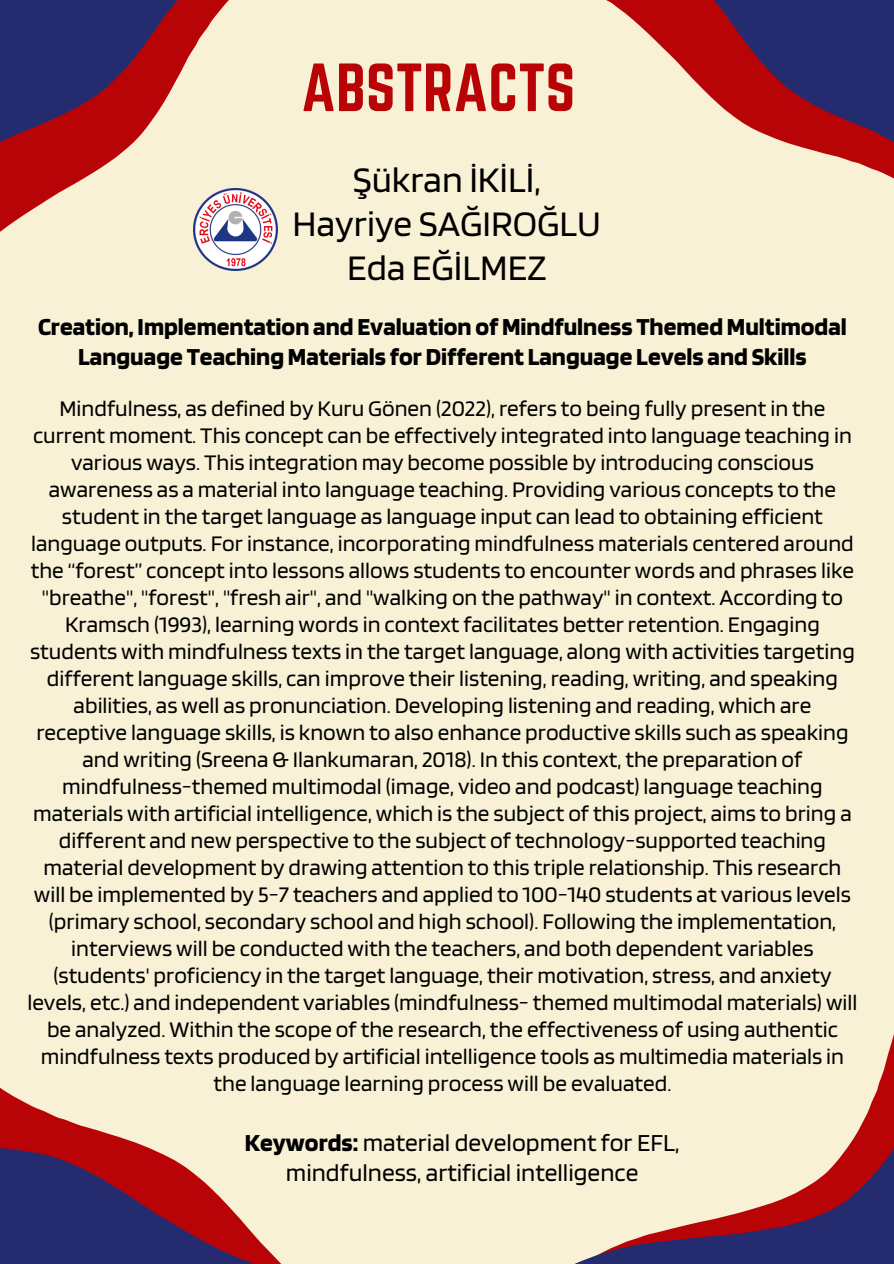
<style>
.page{position:relative;width:894px;height:1264px;background:#fff}
.page>*{position:absolute;margin:0;border:0;box-sizing:border-box;transform-origin:0 0}
.t1{font:59.55px "Norwester";color:#b80407}
.t2{font:37.5px/43.8px "Blinker";color:#000;text-align:center}
.t3{font:700 25.5px/30.3px "Blinker";color:#000;text-align:center}
.t4{font:25.5px "Blinker";color:#000}
.t5{font:23.25px/27px "Blinker";color:#000;text-align:center}
.s1{font-weight:700}
</style>
<div class="page">
<div style="left:0;top:0;width:893px;height:1263px;background:#f8f1d6"></div>
<svg style="left:0;top:1087px;width:281px;height:176px"></svg>
<svg style="left:0;top:0;width:278px;height:271px"></svg>
<svg style="left:606px;top:0;width:287px;height:178px"></svg>
<svg style="left:577px;top:1038px;width:316px;height:225px"></svg>
<img style="left:194px;top:188px;width:83px;height:82px">
<p class="t1" style="left:301px;top:51px;width:275px">ABSTRACTS</p>
<p class="t2" style="left:292px;top:157px;width:310px">Şükran İKİLİ,<br>Hayriye SAĞIROĞLU<br>Eda EĞİLMEZ</p>
<p class="t3" style="left:38px;top:310px;width:810px">Creation, Implementation and Evaluation of Mindfulness Themed Multimodal<br>Language Teaching Materials forDifferent Language Levels and Skills</p>
<p class="t5" style="left:27px;top:393px;width:831px">Mindfulness, as defined by Kuru Gönen (2022), refers to being fully present in the current moment. This concept can be effectively integrated into language teaching in various ways. This integration may become possible by introducing conscious awareness as a material into language teaching. Providing various concepts to the student in the target language as language input can lead to obtaining efficient language outputs. For instance, incorporating mindfulness materials centered around the “forest” concept into lessons allows students to encounter words and phrases like "breathe", "forest", "fresh air", and "walking on the pathway" in context. According to Kramsch (1993), learning words in context facilitates better retention. Engaging students with mindfulness texts in the target language, along with activities targeting different language skills, can improve their listening, reading, writing, and speaking abilities, as well as pronunciation. Developing listening and reading, which are receptive language skills, is known to also enhance productive skills such as speaking and writing (Sreena &amp; Ilankumaran, 2018). In this context, the preparation of mindfulness-themed multimodal (image, video and podcast) language teaching materials with artificial intelligence, which is the subject of this project, aims to bring a different and new perspective to the subject of technology-supported teaching material development by drawing attention to this triple relationship. This research will be implemented by 5-7 teachers and applied to 100-140 students at various levels (primary school, secondary school and high school). Following the implementation, interviews will be conducted with the teachers, and both dependent variables (students' proficiency in the target language, their motivation, stress, and anxiety levels, etc.) and independent variables (mindfulness- themed multimodal materials) will be analyzed. Within the scope of the research, the effectiveness of using authentic mindfulness texts produced by artificial intelligence tools as multimedia materials in the language learning process will be evaluated.</p>
<p class="t4" style="left:245px;top:1126px;width:436px"><span class="s1">Keywords:</span> material development for EFL,</p>
<p class="t4" style="left:286px;top:1156px;width:354px">mindfulness, artificial intelligence</p>
</div>
